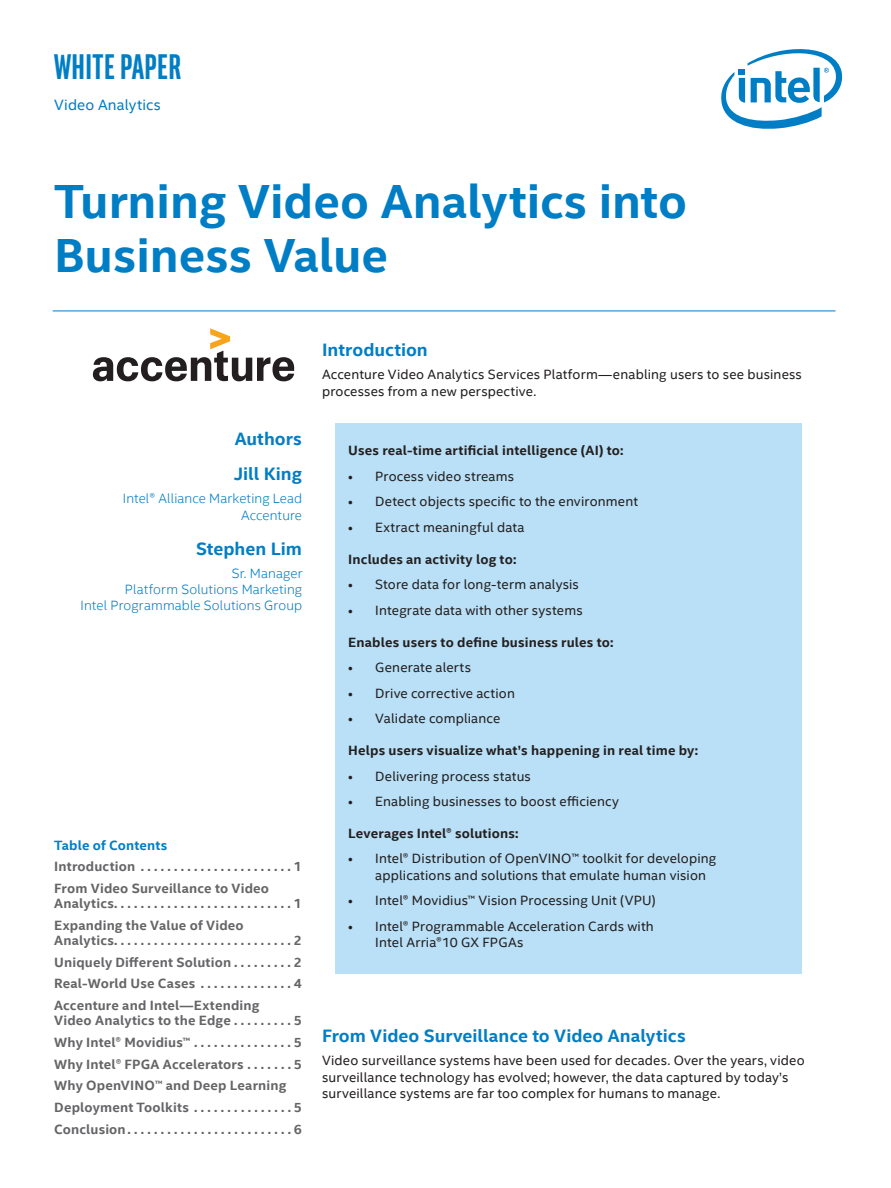
<style>
.page{position:relative;width:891px;height:1188px;background:#fff}
.page>*{position:absolute;margin:0;border:0;box-sizing:border-box;transform-origin:0 0}
.t1{font:700 48px/54px "Intel Clear";color:#007ec5}
.t2{font:700 36px "Intel Clear Pro";letter-spacing:.025em;color:#007ec5}
.t3{font:700 18px/35.1px "Intel Clear";color:#007ec5}
.t4{font:15px "Intel Clear";letter-spacing:.01em;color:#007ec5}
.t5{font:13.5px/16.5px "Intel Clear";letter-spacing:.01em;color:#231f20}
.t6{font:700 13.5px/21.8px "Intel Clear";letter-spacing:.01em;color:#656568}
.t7{font:700 13.5px "Intel Clear";letter-spacing:.01em;color:#231f20}
.t8{font:300 13.5px/16.2px "Intel Clear";letter-spacing:.01em;color:#007ec5;text-align:right}
.t9{font:700 13.5px "Intel Clear";letter-spacing:.01em;color:#007ec5}
</style>
<div class="page">
<div style="left:335px;top:423px;width:467px;height:551px;background:#b9e0f6"></div>
<svg style="left:93px;top:328px;width:201px;height:53px"></svg>
<svg style="left:721px;top:49px;width:122px;height:80px"></svg>
<hr style="left:53px;top:311px;width:783px;height:1px;background:#007ec5">
<h2 class="t2" style="left:54px;top:44px;width:128px">WHITE PAPER</h2>
<p class="t4" style="left:54px;top:95px;width:108px">Video Analytics</p>
<h1 class="t1" style="left:54px;top:173px;width:634px">Turning Video Analytics into<br>Business Value</h1>
<h3 class="t3" style="left:234px;top:421px;width:70px">Authors<br>Jill King</h3>
<p class="t8" style="left:123px;top:490px;width:181px">Intel® Alliance Marketing Lead<br>Accenture</p>
<h3 class="t3" style="left:196px;top:530px;width:107px">Stephen Lim</h3>
<p class="t8" style="left:81px;top:564px;width:224px">Sr. Manager<br>Platform Solutions Marketing<br>Intel Programmable Solutions Group</p>
<p class="t9" style="left:54px;top:836px;width:115px">Table of Contents</p>
<p class="t6" style="left:54px;top:856px;width:249px">Introduction . . . . . . . . . . . . . . . . . . . . . . 1<br>From Video Surveillance to Video</p>
<p class="t6" style="left:54px;top:892px;width:249px">Analytics . . . . . . . . . . . . . . . . . . . . . . . . . . 1<br>Expanding the Value of Video</p>
<p class="t6" style="left:54px;top:929px;width:249px;text-align:justify">Analytics . . . . . . . . . . . . . . . . . . . . . . . . . . 2<br>Uniquely Different Solution . . . . . . . . 2<br>Real-World Use Cases . . . . . . . . . . . . . 4<br>Accenture and Intel—Extending</p>
<p class="t6" style="left:54px;top:1009px;width:249px">Video Analytics to the Edge . . . . . . . . 5<br>Why Intel® Movidius™ . . . . . . . . . . . . . . 5<br>Why Intel® FPGA Accelerators . . . . . . 5<br>Why OpenVINO™ and Deep Learning Deployment Toolkits . . . . . . . . . . . . . . 5<br>Conclusion . . . . . . . . . . . . . . . . . . . . . . . . 6</p>
<h3 class="t3" style="left:322px;top:332px;width:107px">Introduction</h3>
<p class="t5" style="left:322px;top:366px;width:481px">Accenture Video Analytics Services Platform—enabling users to see business processes from a new perspective.</p>
<p class="t7" style="left:348px;top:441px;width:277px">Uses real-time artificial intelligence (AI) to:</p>
<p class="t5" style="left:348px;top:467px;width:167px">• Process video streams</p>
<p class="t5" style="left:348px;top:493px;width:291px">• Detect objects specific to the environment</p>
<p class="t5" style="left:348px;top:518px;width:178px">• Extract meaningful data</p>
<p class="t7" style="left:348px;top:550px;width:170px">Includes an activity log to:</p>
<p class="t5" style="left:348px;top:576px;width:232px">• Store data for long-term analysis</p>
<p class="t5" style="left:348px;top:601px;width:236px">• Integrate data with other systems</p>
<p class="t7" style="left:348px;top:633px;width:267px">Enables users to define business rules to:</p>
<p class="t5" style="left:348px;top:659px;width:124px">• Generate alerts</p>
<p class="t5" style="left:348px;top:684px;width:168px">• Drive corrective action</p>
<p class="t5" style="left:348px;top:710px;width:154px">• Validate compliance</p>
<p class="t7" style="left:348px;top:741px;width:351px">Helps users visualize what’s happening in real time by:</p>
<p class="t5" style="left:348px;top:767px;width:184px">• Delivering process status</p>
<p class="t5" style="left:348px;top:793px;width:272px">• Enabling businesses to boost efficiency</p>
<p class="t7" style="left:348px;top:824px;width:172px">Leverages Intel® solutions:</p>
<p class="t5" style="left:375px;top:850px;width:343px;text-indent:-27px">• Intel® Distribution of OpenVINO™ toolkit for developing applications and solutions that emulate human vision</p>
<p class="t5" style="left:348px;top:892px;width:309px">• Intel® Movidius™ Vision Processing Unit (VPU)</p>
<p class="t5" style="left:375px;top:917px;width:280px;text-indent:-27px">• Intel® Programmable Acceleration Cards with<br>Intel Arria®10 GX FPGAs</p>
<h3 class="t3" style="left:322px;top:1018px;width:365px">From Video Surveillance to Video Analytics</h3>
<p class="t5" style="left:322px;top:1052px;width:484px">Video surveillance systems have been used for decades. Over the years, video surveillance technology has evolved; however, the data captured by today’s surveillance systems are far too complex for humans to manage.</p>
</div>
